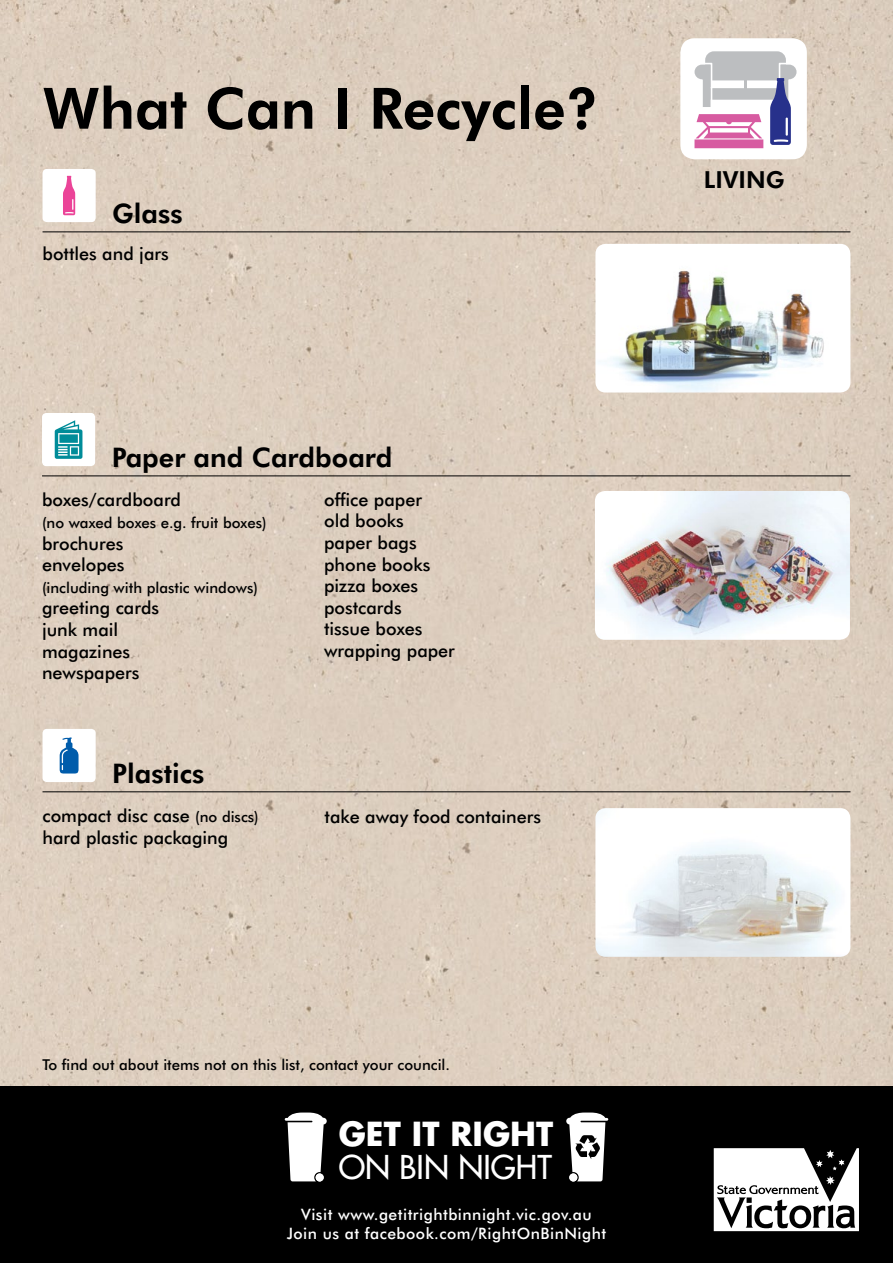
<style>
.page{position:relative;width:893px;height:1263px;background:#fff}
.page>*{position:absolute;margin:0;border:0;box-sizing:border-box;transform-origin:0 0}
.Heading{font:800 57px "Futura BT";color:#000}
.t1{font:700 32.25px "Futura";color:#fff}
.t2{font:31.95px "Futura";color:#fff}
.Sub_Heads{font:800 27px "Futura BT";color:#000}
.t3{font:800 23.55px "Futura BT";color:#000}
.Body_Text{font:500 18px "Futura BT";color:#000}
.t4{font:500 15.75px/18.9px "Futura BT";letter-spacing:.03em;color:#fff;text-align:center}
.Body_Text-2{font:500 15px "Futura BT";color:#000}
.s1{font-size:15px}
</style>
<div class="page">
<img style="left:0;top:0;width:893px;height:1086px">
<div style="left:32px;top:187px;width:818px;height:825px;background:#ddcebf;border-radius:18px"></div>
<div style="left:0;top:1086px;width:893px;height:177px;background:#000"></div>
<svg style="left:714px;top:1148px;width:145px;height:83px"></svg>
<svg style="left:285px;top:1112px;width:42px;height:69px"></svg>
<div style="left:316px;top:1173px;width:8px;height:8px;background:#fff;border-radius:50%"></div>
<svg style="left:566px;top:1112px;width:42px;height:69px"></svg>
<img style="left:595px;top:808px;width:255px;height:149px">
<hr style="left:43px;top:791px;width:807px;height:1px;background:#000">
<div style="left:43px;top:729px;width:53px;height:53px;background:#fff;border-radius:4px"></div>
<svg style="left:60px;top:737px;width:19px;height:36px"></svg>
<img style="left:595px;top:491px;width:255px;height:149px">
<hr style="left:42px;top:475px;width:808px;height:1px;background:#000">
<div style="left:42px;top:413px;width:53px;height:53px;background:#fff;border-radius:4px"></div>
<svg style="left:55px;top:420px;width:27px;height:39px"></svg>
<svg style="left:680px;top:38px;width:127px;height:121px"></svg>
<img style="left:595px;top:244px;width:255px;height:148px">
<hr style="left:43px;top:231px;width:807px;height:1px;background:#000">
<div style="left:43px;top:169px;width:53px;height:53px;background:#fff;border-radius:4px"></div>
<svg style="left:63px;top:176px;width:12px;height:39px"></svg>
<p class="Heading" style="left:43px;top:74px;width:558px">What Can I Recycle?</p>
<p class="Sub_Heads" style="left:112px;top:197px;width:72px">Glass</p>
<p class="Body_Text" style="left:43px;top:242px;width:128px">bottles and jars</p>
<p class="Sub_Heads" style="left:112px;top:441px;width:282px">Paper and Cardboard</p>
<p class="Body_Text" style="left:42px;top:489px;width:141px">boxes/cardboard</p>
<p class="Body_Text-2" style="left:42px;top:514px;width:226px">(no waxed boxes e.g. fruit boxes)</p>
<p class="Body_Text" style="left:42px;top:532px;width:83px">brochures</p>
<p class="Body_Text" style="left:42px;top:554px;width:84px">envelopes</p>
<p class="Body_Text-2" style="left:42px;top:578px;width:218px">(including with plastic windows)</p>
<p class="Body_Text" style="left:42px;top:597px;width:119px">greeting cards</p>
<p class="Body_Text" style="left:42px;top:619px;width:78px">junk mail</p>
<p class="Body_Text" style="left:42px;top:640px;width:90px">magazines</p>
<p class="Body_Text" style="left:42px;top:662px;width:99px">newspapers</p>
<p class="Sub_Heads" style="left:112px;top:757px;width:94px">Plastics</p>
<p class="Body_Text" style="left:43px;top:805px;width:218px">compact disc case <span class="s1">(no discs)</span></p>
<p class="Body_Text" style="left:43px;top:826px;width:187px">hard plastic packaging</p>
<p class="Body_Text" style="left:324px;top:488px;width:99px">office paper</p>
<p class="Body_Text" style="left:324px;top:510px;width:81px">old books</p>
<p class="Body_Text" style="left:324px;top:532px;width:94px">paper bags</p>
<p class="Body_Text" style="left:324px;top:553px;width:108px">phone books</p>
<p class="Body_Text" style="left:324px;top:575px;width:96px">pizza boxes</p>
<p class="Body_Text" style="left:324px;top:596px;width:79px">postcards</p>
<p class="Body_Text" style="left:324px;top:618px;width:100px">tissue boxes</p>
<p class="Body_Text" style="left:324px;top:640px;width:132px">wrapping paper</p>
<p class="Body_Text" style="left:325px;top:805px;width:218px">take away food containers</p>
<p class="Body_Text-2" style="left:43px;top:1056px;width:409px">To find out about items not on this list, contact your council.</p>
<p class="t1" style="left:339px;top:1112px;width:216px">GET IT RIGHT</p>
<p class="t2" style="left:339px;top:1147px;width:215px">ON BIN NIGHT</p>
<p class="t4" style="left:287px;top:1205px;width:321px">Visit www.getitrightbinnight.vic.gov.au<br>Join us at facebook.com/RightOnBinNight</p>
<p class="t3" style="left:704px;top:165px;width:82px">LIVING</p>
</div>
